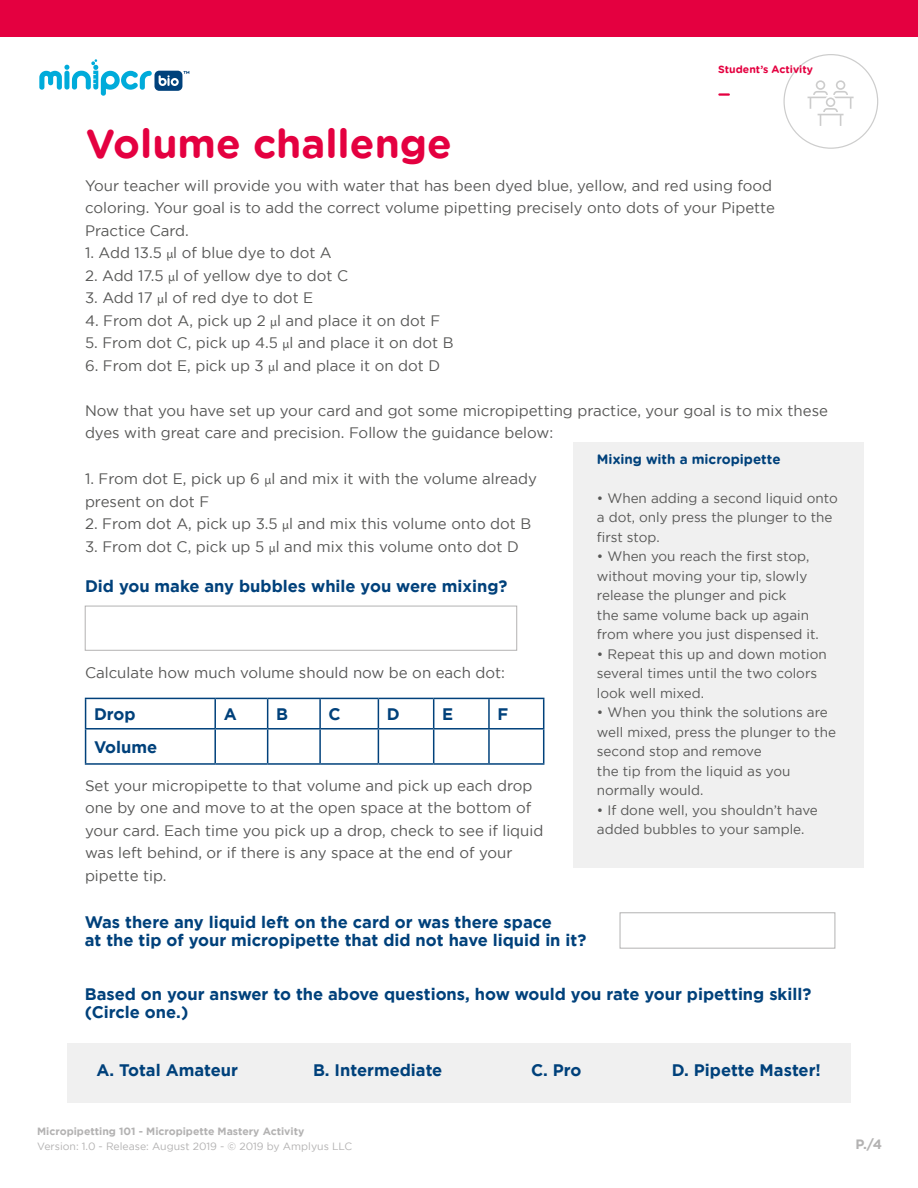
<style>
.page{position:relative;width:918px;height:1188px;background:#fff}
.page>*{position:absolute;margin:0;border:0;box-sizing:border-box;transform-origin:0 0}
.t1{font:700 40.5px "Gotham Rounded";color:#e40040}
.t2{font:700 16.65px/18px "AMP Gotham";color:#00417b}
.t3{font:15.15px/22.5px "AMP Gotham";color:#575756}
.t4{font:13.65px/19.5px "AMP Gotham";color:#575756}
.t5{font:700 13.65px "Gotham Rounded";color:#00417b}
.t6{font:700 13.5px "AMP Gotham";color:#b3b2b2}
.t7{font:10.5px "AMP Gotham";color:#b3b2b2}
.t8{font:700 10.5px "AMP Gotham";color:#b3b2b2}
.t9{font:700 10.5px "Gotham Rounded";color:#e40040}
</style>
<div class="page">
<div style="left:0;top:0;width:918px;height:36px;background:#e40040"></div>
<svg style="left:719px;top:93px;width:10px;height:3px"></svg>
<svg style="left:39px;top:59px;width:150px;height:37px"></svg>
<svg style="left:808px;top:80px;width:46px;height:46px"></svg>
<div style="left:573px;top:442px;width:291px;height:425px;background:#f0f0f0"></div>
<div style="left:85px;top:606px;width:432px;height:45px;border:1px solid #b3b2b2"></div>
<div style="left:620px;top:912px;width:215px;height:37px;border:1px solid #b3b2b2"></div>
<hr style="left:85px;top:698px;width:130px;height:1px;background:#00417b">
<svg style="left:85px;top:699px;width:1px;height:29px"></svg>
<hr style="left:215px;top:698px;width:53px;height:1px;background:#00417b">
<hr style="left:214px;top:699px;width:2px;height:29px;background:#00417b">
<hr style="left:268px;top:698px;width:52px;height:1px;background:#00417b">
<svg style="left:267px;top:699px;width:1px;height:29px"></svg>
<hr style="left:320px;top:698px;width:58px;height:1px;background:#00417b">
<hr style="left:319px;top:699px;width:2px;height:29px;background:#00417b">
<hr style="left:378px;top:698px;width:56px;height:1px;background:#00417b">
<svg style="left:378px;top:699px;width:1px;height:29px"></svg>
<hr style="left:434px;top:698px;width:55px;height:1px;background:#00417b">
<svg style="left:433px;top:699px;width:1px;height:29px"></svg>
<hr style="left:489px;top:698px;width:55px;height:1px;background:#00417b">
<hr style="left:488px;top:699px;width:2px;height:29px;background:#00417b">
<svg style="left:543px;top:699px;width:1px;height:29px"></svg>
<hr style="left:85px;top:728px;width:130px;height:2px;background:#00417b">
<hr style="left:85px;top:730px;width:1px;height:33px;background:#00417b">
<hr style="left:85px;top:763px;width:130px;height:2px;background:#00417b">
<hr style="left:215px;top:728px;width:53px;height:2px;background:#00417b">
<hr style="left:214px;top:730px;width:2px;height:33px;background:#00417b">
<hr style="left:268px;top:728px;width:52px;height:2px;background:#00417b">
<hr style="left:267px;top:730px;width:1px;height:33px;background:#00417b">
<hr style="left:320px;top:728px;width:58px;height:2px;background:#00417b">
<hr style="left:319px;top:730px;width:2px;height:33px;background:#00417b">
<hr style="left:378px;top:728px;width:56px;height:2px;background:#00417b">
<hr style="left:378px;top:730px;width:1px;height:33px;background:#00417b">
<hr style="left:434px;top:728px;width:55px;height:2px;background:#00417b">
<hr style="left:433px;top:730px;width:1px;height:33px;background:#00417b">
<hr style="left:489px;top:728px;width:55px;height:2px;background:#00417b">
<hr style="left:488px;top:730px;width:2px;height:33px;background:#00417b">
<hr style="left:543px;top:730px;width:1px;height:33px;background:#00417b">
<hr style="left:215px;top:763px;width:53px;height:2px;background:#00417b">
<hr style="left:268px;top:763px;width:52px;height:2px;background:#00417b">
<hr style="left:320px;top:763px;width:58px;height:2px;background:#00417b">
<hr style="left:378px;top:763px;width:56px;height:2px;background:#00417b">
<hr style="left:434px;top:763px;width:55px;height:2px;background:#00417b">
<hr style="left:489px;top:763px;width:55px;height:2px;background:#00417b">
<div style="left:67px;top:1043px;width:783px;height:60px;background:#f0f0f0"></div>
<p class="t9" style="left:718px;top:61px;width:96px">Student’s Activity</p>
<h1 class="t1" style="left:86px;top:114px;width:368px">Volume challenge</h1>
<p class="t3" style="left:85px;top:175px;width:691px">Your teacher will provide you with water that has been dyed blue, yellow, and red using food coloring. Your goal is to add the correct volume pipetting precisely onto dots of your Pipette<br>Practice Card.</p>
<p class="t3" style="left:85px;top:242px;width:248px">1. Add 13.5 μl of blue dye to dot A</p>
<p class="t3" style="left:85px;top:265px;width:265px">2. Add 17.5 μl of yellow dye to dot C</p>
<p class="t3" style="left:85px;top:287px;width:230px">3. Add 17 μl of red dye to dot E</p>
<p class="t3" style="left:85px;top:310px;width:357px">4. From dot A, pick up 2 μl and place it on dot F</p>
<p class="t3" style="left:85px;top:332px;width:370px">5. From dot C, pick up 4.5 μl and place it on dot B</p>
<p class="t3" style="left:85px;top:355px;width:357px">6. From dot E, pick up 3 μl and place it on dot D</p>
<p class="t3" style="left:85px;top:400px;width:745px">Now that you have set up your card and got some micropipetting practice, your goal is to mix these dyes with great care and precision. Follow the guidance below:</p>
<p class="t5" style="left:597px;top:449px;width:185px">Mixing with a micropipette</p>
<p class="t4" style="left:597px;top:489px;width:242px">• When adding a second liquid onto a dot, only press the plunger to the first stop.</p>
<p class="t4" style="left:597px;top:547px;width:224px">• When you reach the first stop, without moving your tip, slowly release the plunger and pick<br>the same volume back up again from where you just dispensed it.</p>
<p class="t4" style="left:597px;top:645px;width:231px">• Repeat this up and down motion several times until the two colors look well mixed.</p>
<p class="t4" style="left:597px;top:703px;width:241px">• When you think the solutions are well mixed, press the plunger to the second stop and remove<br>the tip from the liquid as you normally would.</p>
<p class="t4" style="left:597px;top:801px;width:222px">• If done well, you shouldn’t have added bubbles to your sample.</p>
<p class="t3" style="left:85px;top:468px;width:453px">1. From dot E, pick up 6 μl and mix it with the volume already present on dot F</p>
<p class="t3" style="left:85px;top:513px;width:448px">2. From dot A, pick up 3.5 μl and mix this volume onto dot B</p>
<p class="t3" style="left:85px;top:535px;width:435px">3. From dot C, pick up 5 μl and mix this volume onto dot D</p>
<p class="t2" style="left:85px;top:577px;width:424px">Did you make any bubbles while you were mixing?</p>
<p class="t3" style="left:85px;top:662px;width:422px">Calculate how much volume should now be on each dot:</p>
<p class="t2" style="left:94px;top:705px;width:43px">Drop</p>
<p class="t2" style="left:224px;top:705px;width:15px">A</p>
<p class="t2" style="left:276px;top:705px;width:13px">B</p>
<p class="t2" style="left:329px;top:705px;width:14px">C</p>
<p class="t2" style="left:387px;top:705px;width:14px">D</p>
<p class="t2" style="left:442px;top:705px;width:13px">E</p>
<p class="t2" style="left:497px;top:705px;width:12px">F</p>
<p class="t2" style="left:94px;top:738px;width:65px">Volume</p>
<p class="t3" style="left:85px;top:775px;width:460px">Set your micropipette to that volume and pick up each drop one by one and move to at the open space at the bottom of your card. Each time you pick up a drop, check to see if liquid was left behind, or if there is any space at the end of your pipette tip.</p>
<p class="t2" style="left:85px;top:913px;width:503px">Was there any liquid left on the card or was there space<br>at the tip of your micropipette that did not have liquid in it?</p>
<p class="t2" style="left:85px;top:985px;width:728px">Based on your answer to the above questions, how would you rate your pipetting skill? (Circle one.)</p>
<p class="t2" style="left:97px;top:1061px;width:143px">A. Total Amateur</p>
<p class="t2" style="left:313px;top:1061px;width:131px">B. Intermediate</p>
<p class="t2" style="left:531px;top:1061px;width:52px">C. Pro</p>
<p class="t2" style="left:672px;top:1061px;width:151px">D. Pipette Master!</p>
<p class="t8" style="left:37px;top:1124px;width:269px">Micropipetting 101 - Micropipette Mastery Activity</p>
<p class="t7" style="left:37px;top:1141px;width:317px">Version: 1.0 - Release: August 2019 - © 2019 by Amplyus LLC</p>
<p class="t6" style="left:855px;top:1136px;width:28px">P./4</p>
</div>
